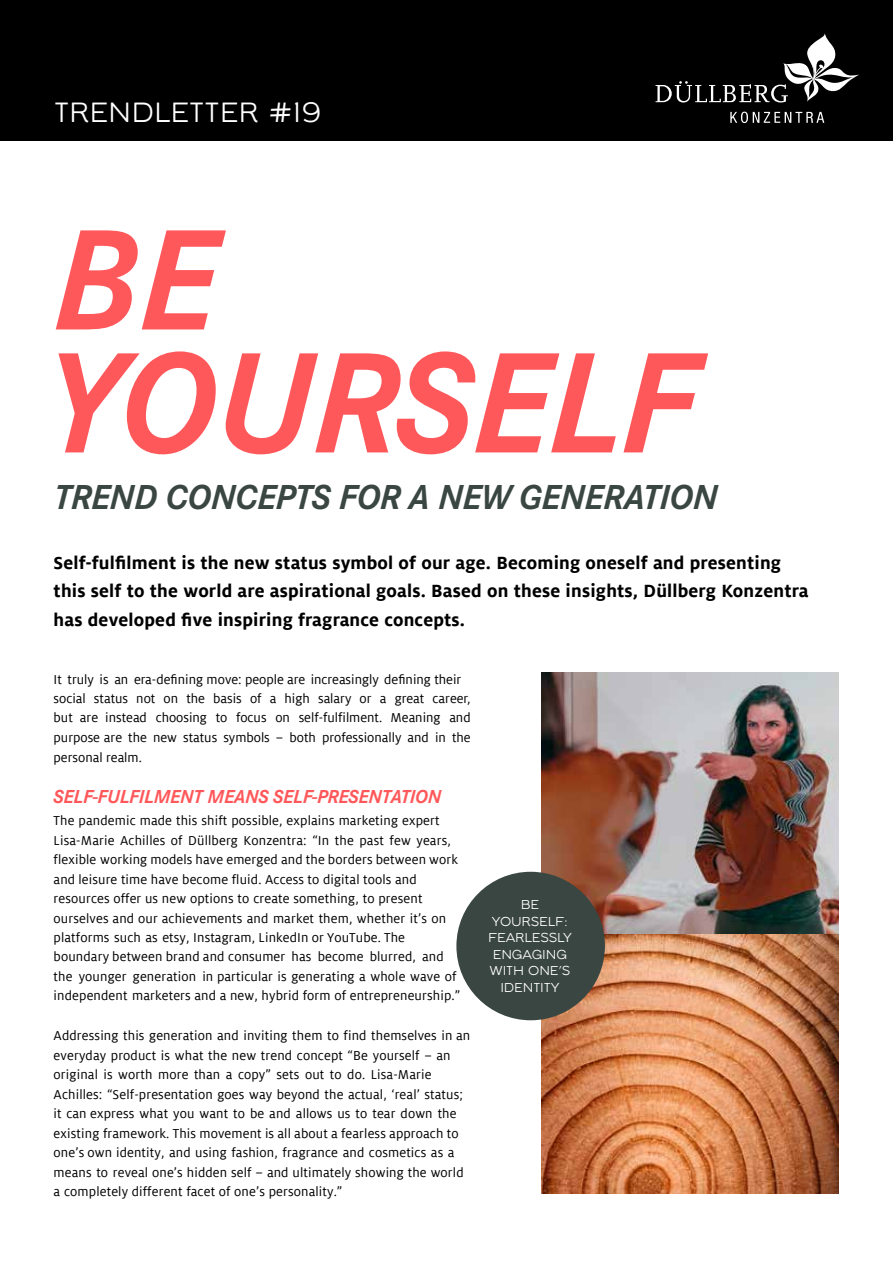
<style>
.page{position:relative;width:893px;height:1263px;background:#fff}
.page>*{position:absolute;margin:0;border:0;box-sizing:border-box;transform-origin:0 0}
.t1{font:italic 700 148.5px/123px "Corporate S";letter-spacing:-.01em;color:#ff585b}
.t2{font:italic 700 36px "Corporate S";letter-spacing:-.01em;color:#3a4642}
.t3{font:31.2px "Lodgecode";color:#fff}
.t4{font:700 19.5px/28.5px "FF Milofor Symrise";letter-spacing:.01em;color:#000}
.t5{font:italic 700 19.5px "Corporate S";letter-spacing:-.01em;color:#ff585b}
.t6{font:14.4px/16.5px "Lodgecode";letter-spacing:-.01em;color:#fff;text-align:center}
.t7{font:14.25px/19.5px "FF Milofor Symrise";letter-spacing:.01em;color:#000}
.s1{font-family:"Minion Pro"}
</style>
<div class="page">
<img style="left:541px;top:673px;width:298px;height:520px">
<div style="left:0;top:0;width:893px;height:140px;background:#000"></div>
<svg style="left:730px;top:112px;width:94px;height:11px"></svg>
<svg style="left:655px;top:33px;width:204px;height:70px"></svg>
<div style="left:456px;top:872px;width:149px;height:148px;background:#3a4642;border-radius:50%"></div>
<h3 class="t3" style="left:54px;top:94px;width:269px">TRENDLETTER #19</h3>
<h1 class="t1" style="left:44px;top:219px;width:652px">BE<br>YOURSELF</h1>
<h2 class="t2" style="left:54px;top:475px;width:665px">TREND CONCEPTS FOR A NEW GENERATION</h2>
<h3 class="t4" style="left:54px;top:548px;width:756px">Self-fulfilment is the new status symbol of our age. Becoming oneself and presenting this self to the world are aspirational goals. Based on these insights, Düllberg Konzentra has developed five inspiring fragrance concepts.</h3>
<p class="t7" style="left:54px;top:669px;width:419px">It truly is an era-defining move: people are increasingly defining their social status not on the basis of a high salary or a great career, but are instead choosing to focus on self-fulfilment. Meaning and purpose are the new status symbols – both professionally and in the personal realm.</p>
<h3 class="t5" style="left:54px;top:785px;width:389px">SELF-FULFILMENT MEANS SELF-PRESENTATION</h3>
<p class="t7" style="left:54px;top:810px;width:408px">The pandemic made this shift possible, explains marketing expert Lisa-Marie Achilles of Düllberg Konzentra: “In the past few years, flexible working models have emerged and the borders between work and leisure time have become fluid. Access to digital tools and resources offer us new options to create something, to present ourselves and our achievements and market them, whether it’s on platforms such as etsy, Instagram, LinkedIn or YouTube. The boundary between brand and consumer has become blurred, and the younger generation in particular is generating a whole wave of independent marketers and a new, hybrid form of entrepreneurship<span class="s1">.</span>”</p>
<p class="t7" style="left:54px;top:1026px;width:418px">Addressing this generation and inviting them to find themselves in an everyday product is what the new trend concept “Be yourself – an original is worth more than a copy” sets out to do. Lisa-Marie Achilles: “Self-presentation goes way beyond the actual, ‘real’ status; it can express what you want to be and allows us to tear down the existing framework. This movement is all about a fearless approach to one’s own identity, and using fashion, fragrance and cosmetics as a means to reveal one’s hidden self – and ultimately showing the world a completely different facet of one’s personality.”</p>
<p class="t6" style="left:488px;top:896px;width:85px">BE<br>YOURSELF:<br>FEARLESSLY<br>ENGAGING<br>WITH ONE’S<br>IDENTITY</p>
</div>
